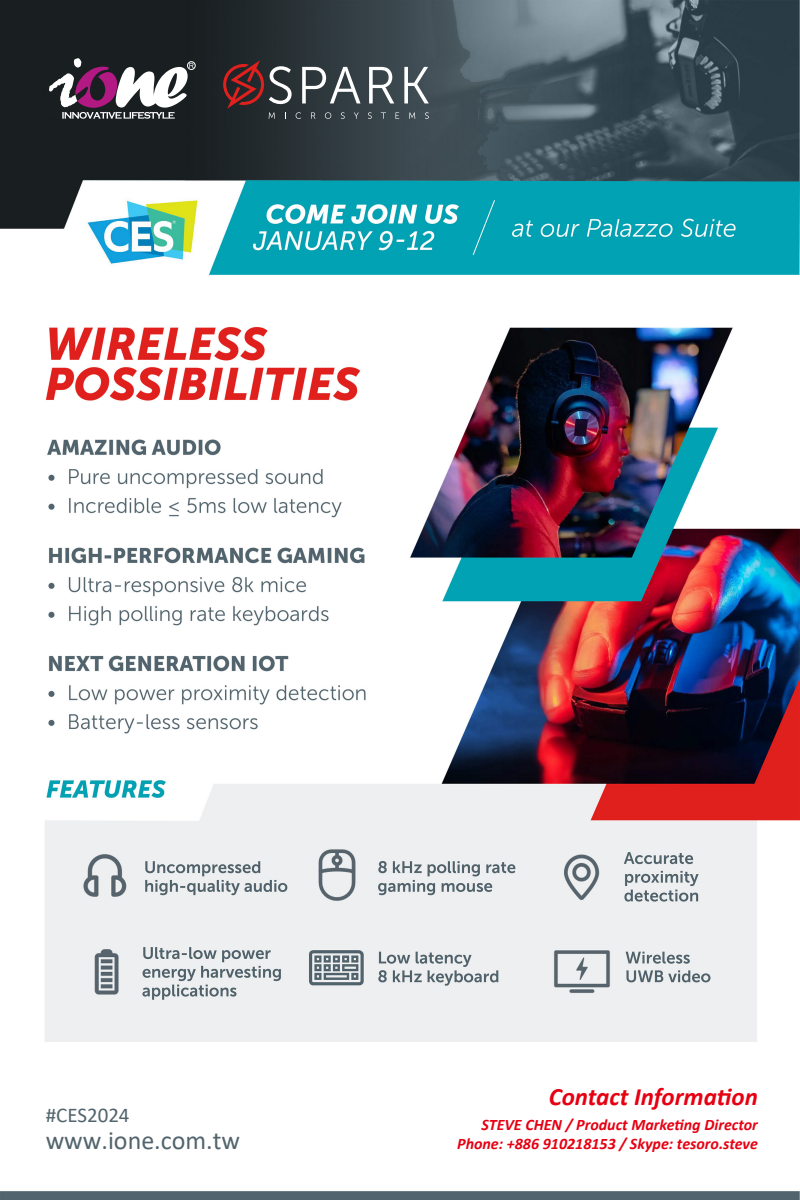
<style>
.page{position:relative;width:800px;height:1200px;background:#fff}
.page>*{position:absolute;margin:0;border:0;box-sizing:border-box;transform-origin:0 0}
.t1{font:26px "Calibri";color:#52646d}
.t2{font:italic 700 25px "Calibri";color:#e60012}
.t3{font:21px "Calibri";color:#52646d}
.t4{font:italic 700 16px/19.2px "Calibri";color:#e60012;text-align:right}
</style>
<div class="page">
<img style="left:0;top:0;width:800px;height:1200px">
<div style="left:187px;top:61px;width:8px;height:9px;border:1px solid #fff;border-radius:50%"></div>
<svg style="left:49px;top:58px;width:145px;height:61px"></svg>
<svg style="left:369px;top:67px;width:25px;height:36px"></svg>
<svg style="left:404px;top:67px;width:25px;height:36px"></svg>
<svg style="left:368px;top:112px;width:4px;height:7px"></svg>
<svg style="left:381px;top:112px;width:5px;height:7px"></svg>
<svg style="left:396px;top:112px;width:3px;height:7px"></svg>
<svg style="left:409px;top:112px;width:6px;height:7px"></svg>
<svg style="left:425px;top:112px;width:4px;height:7px"></svg>
<svg style="left:223px;top:60px;width:138px;height:59px;background:#50474a"></svg>
<h3 class="t3" style="left:46px;top:1100px;width:85px">#CES2024</h3>
<h1 class="t1" style="left:46px;top:1123px;width:196px">www.ione.com.tw</h1>
<h2 class="t2" style="left:549px;top:1079px;width:211px">Contact Information</h2>
<p class="t4" style="left:457px;top:1114px;width:302px">STEVE CHEN / Product Marketing Director<br>Phone: +886 910218153 / Skype: tesoro.steve</p>
</div>
